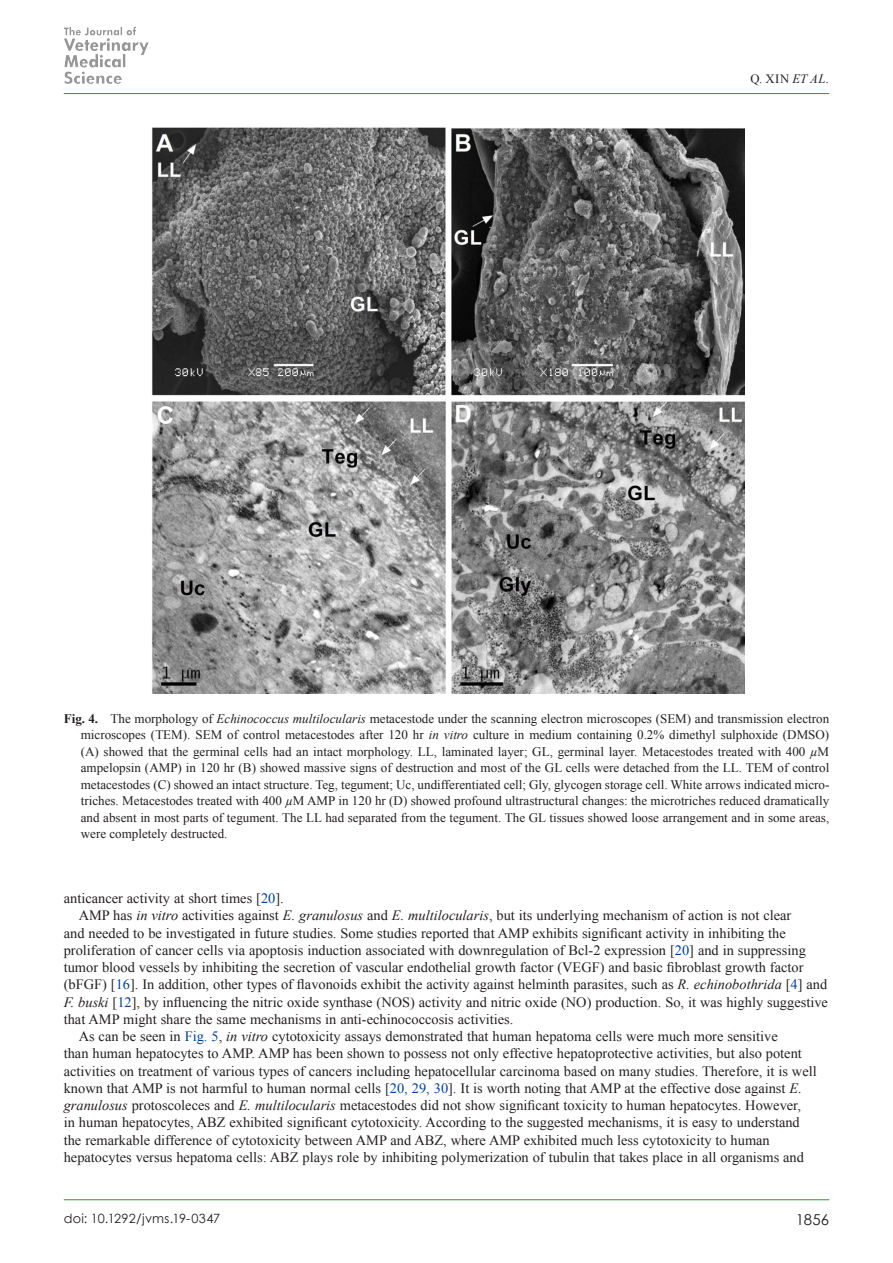
<style>
.page{position:relative;width:893px;height:1263px;background:#fff}
.page>*{position:absolute;margin:0;border:0;box-sizing:border-box;transform-origin:0 0}
.t1{font:15px "Century Gothic";color:#231f20}
.t2{font:14.25px "Times New Roman";color:#231f20}
.t3{font:13.05px/16.5px "Times New Roman";color:#231f20;text-align:justify}
.t4{font:12.75px "Century Gothic";letter-spacing:.02em;color:#231f20}
.t5{font:12.75px "Times New Roman";color:#231f20}
.s1{font-style:italic}
.s2{font-weight:700}
.s3{color:#003f98}
</style>
<div class="page">
<img style="left:64px;top:27px;width:74px;height:24px">
<hr style="left:64px;top:93px;width:765px;height:1px;background:#2aa738">
<hr style="left:64px;top:1199px;width:765px;height:1px;background:#2aa738">
<img style="left:152px;top:128px;width:592px;height:566px">
<p class="t5" style="left:750px;top:70px;width:80px">Q. XIN <span class="s1">ET AL.</span></p>
<p class="t3" style="left:81px;top:710px;width:750px;text-indent:-17px"><span class="s2">Fig. 4.</span> The morphology of <span class="s1">Echinococcus multilocularis</span> metacestode under the scanning electron microscopes (SEM) and transmission electron microscopes (TEM). SEM of control metacestodes after 120 hr <span class="s1">in vitro</span> culture in medium containing 0.2% dimethyl sulphoxide (DMSO) (A) showed that the germinal cells had an intact morphology. LL, laminated layer; GL, germinal layer. Metacestodes treated with 400 <span class="s1">µ</span>M ampelopsin (AMP) in 120 hr (B) showed massive signs of destruction and most of the GL cells were detached from the LL. TEM of control metacestodes (C) showed an intact structure. Teg, tegument; Uc, undifferentiated cell; Gly, glycogen storage cell. White arrows indicated micro&shy;triches. Metacestodes treated with 400 <span class="s1">µ</span>M AMP in 120 hr (D) showed profound ultrastructural changes: the microtriches reduced dramatically and absent in most parts of tegument. The LL had separated from the tegument. The GL tissues showed loose arrangement and in some areas, were completely destructed.</p>
<p class="t2" style="left:64px;top:889px;width:222px">anticancer activity at short times [<span class="s3">20</span>].</p>
<p class="t2" style="left:79px;top:906px;width:714px">AMP has <span class="s1">in vitro</span> activities against <span class="s1">E. granulosus</span> and <span class="s1">E. multilocularis</span>, but its underlying mechanism of action is not clear</p>
<p class="t2" style="left:64px;top:923px;width:723px">and needed to be investigated in future studies. Some studies reported that AMP exhibits significant activity in inhibiting the</p>
<p class="t2" style="left:64px;top:940px;width:744px">proliferation of cancer cells via apoptosis induction associated with downregulation of Bcl-2 expression [<span class="s3">20</span>] and in suppressing</p>
<p class="t2" style="left:64px;top:958px;width:741px">tumor blood vessels by inhibiting the secretion of vascular endothelial growth factor (VEGF) and basic fibroblast growth factor</p>
<p class="t2" style="left:64px;top:975px;width:765px">(bFGF) [<span class="s3">16</span>]. In addition, other types of flavonoids exhibit the activity against helminth parasites, such as <span class="s1">R. echinobothrida</span> [<span class="s3">4</span>] and</p>
<p class="t2" style="left:64px;top:992px;width:766px"><span class="s1">F. buski</span> [<span class="s3">12</span>], by influencing the nitric oxide synthase (NOS) activity and nitric oxide (NO) production. So, it was highly suggestive</p>
<p class="t2" style="left:64px;top:1009px;width:451px">that AMP might share the same mechanisms in anti-echinococcosis activities.</p>
<p class="t2" style="left:79px;top:1027px;width:701px">As can be seen in <span class="s3">Fig. 5</span>, <span class="s1">in vitro</span> cytotoxicity assays demonstrated that human hepatoma cells were much more sensitive</p>
<p class="t2" style="left:64px;top:1044px;width:740px">than human hepatocytes to AMP. AMP has been shown to possess not only effective hepatoprotective activities, but also potent</p>
<p class="t2" style="left:64px;top:1061px;width:754px">activities on treatment of various types of cancers including hepatocellular carcinoma based on many studies. Therefore, it is well</p>
<p class="t2" style="left:64px;top:1078px;width:740px">known that AMP is not harmful to human normal cells [<span class="s3">20, 29, 30</span>]. It is worth noting that AMP at the effective dose against <span class="s1">E.</span></p>
<p class="t2" style="left:64px;top:1096px;width:739px"><span class="s1">granulosus</span> protoscoleces and <span class="s1">E. multilocularis</span> metacestodes did not show significant toxicity to human hepatocytes. However,</p>
<p class="t2" style="left:64px;top:1113px;width:738px">in human hepatocytes, ABZ exhibited significant cytotoxicity. According to the suggested mechanisms, it is easy to understand</p>
<p class="t2" style="left:64px;top:1130px;width:707px">the remarkable difference of cytotoxicity between AMP and ABZ, where AMP exhibited much less cytotoxicity to human</p>
<p class="t2" style="left:64px;top:1148px;width:742px">hepatocytes versus hepatoma cells: ABZ plays role by inhibiting polymerization of tubulin that takes place in all organisms and</p>
<p class="t4" style="left:64px;top:1209px;width:158px">doi: 10.1292/jvms.19-0347</p>
<p class="t1" style="left:796px;top:1209px;width:35px">1856</p>
</div>
